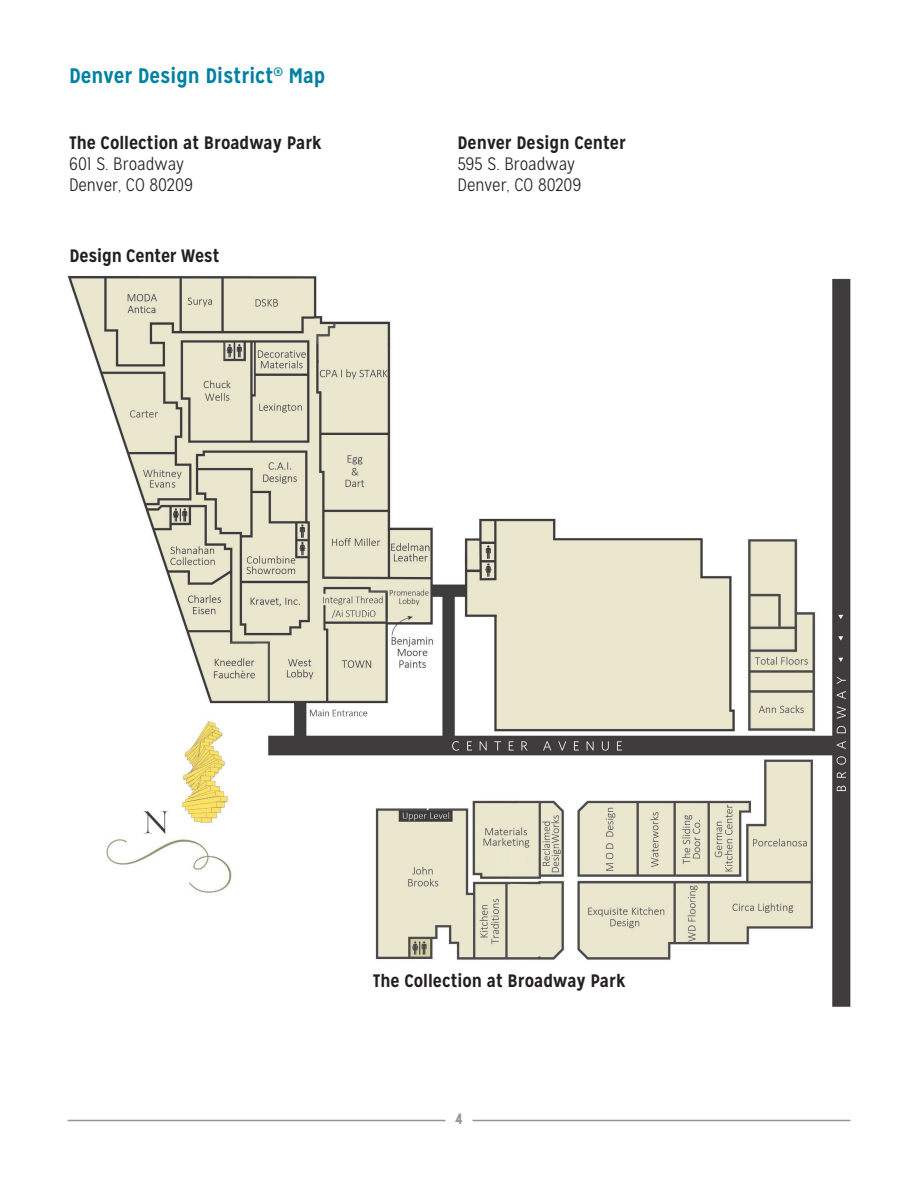
<style>
.page{position:relative;width:918px;height:1188px;background:#fff}
.page>*{position:absolute;margin:0;border:0;box-sizing:border-box;transform-origin:0 0}
.t1{font:700 21px "Mission Gothic";color:#0081a3}
.Showroom_name{font:700 18px "Mission Gothic";color:#231f20}
.t2{font:300 18px "Mission Gothic";color:#231f20}
.t3{font:700 15px "Mission Gothic";color:#939598}
</style>
<div class="page">
<hr style="left:68px;top:1120px;width:378px;height:1px;background:#939598">
<hr style="left:472px;top:1120px;width:378px;height:1px;background:#939598">
<img style="left:67px;top:276px;width:784px;height:731px">
<p class="t1" style="left:69px;top:63px;width:258px">Denver Design District<sup>®</sup> Map</p>
<p class="Showroom_name" style="left:69px;top:131px;width:254px">The Collection at Broadway Park</p>
<p class="t2" style="left:69px;top:153px;width:117px">601 S. Broadway</p>
<p class="t2" style="left:69px;top:174px;width:126px">Denver, CO 80209</p>
<p class="Showroom_name" style="left:70px;top:244px;width:151px">Design Center West</p>
<p class="Showroom_name" style="left:458px;top:131px;width:170px">Denver Design Center</p>
<p class="t2" style="left:458px;top:153px;width:119px">595 S. Broadway</p>
<p class="t2" style="left:458px;top:174px;width:126px">Denver, CO 80209</p>
<p class="Showroom_name" style="left:373px;top:969px;width:254px">The Collection at Broadway Park</p>
<p class="t3" style="left:455px;top:1110px;width:9px">4</p>
</div>
